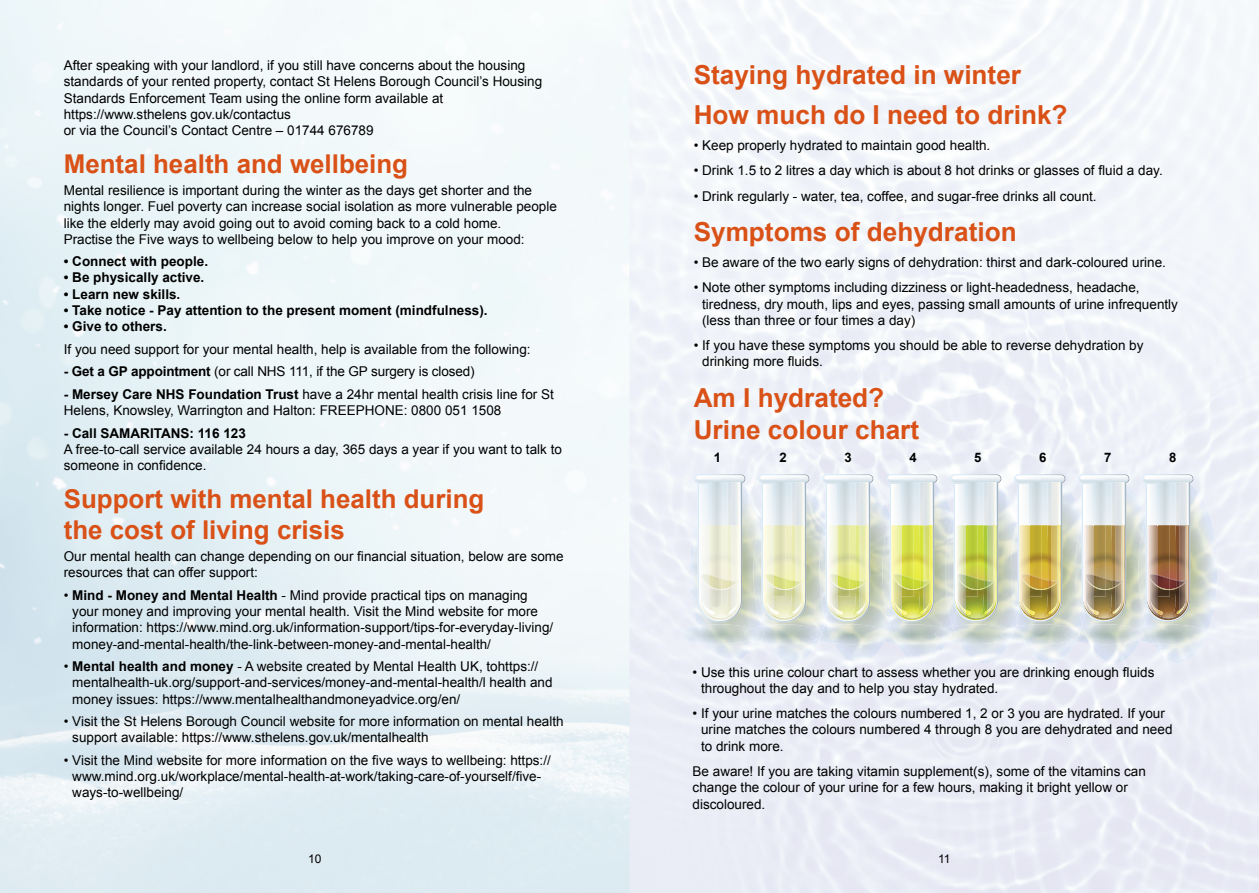
<style>
.page{position:relative;width:1259px;height:893px;background:#fff}
.page>*{position:absolute;margin:0;border:0;box-sizing:border-box;transform-origin:0 0}
.t1{font:700 26.25px/40.7px "Arial";color:#d95117}
.t2{font:700 25.95px/31px "Arial";color:#d95117}
.t3{font:13.5px/16.2px "Arial";color:#000}
.t4{font:700 13.5px "Arial";color:#000}
.t5{font:700 13.05px "Arial";color:#000}
.t6{font:12px "Arial";color:#000}
.s1{font-weight:700}
</style>
<div class="page">
<img style="left:745px;top:475px;width:465px;height:8px">
<img style="left:690px;top:483px;width:263px;height:180px">
<img style="left:680px;top:626px;width:17px;height:17px">
<img style="left:697px;top:624px;width:54px;height:20px">
<img style="left:753px;top:517px;width:11px;height:109px">
<img style="left:755px;top:641px;width:6px;height:2px">
<img style="left:751px;top:626px;width:10px;height:15px">
<img style="left:744px;top:628px;width:14px;height:12px">
<img style="left:761px;top:624px;width:55px;height:20px">
<img style="left:819px;top:521px;width:3px;height:100px">
<img style="left:818px;top:626px;width:9px;height:17px">
<img style="left:816px;top:626px;width:8px;height:14px">
<svg style="left:810px;top:629px;width:12px;height:11px"></svg>
<img style="left:827px;top:624px;width:53px;height:20px">
<img style="left:882px;top:517px;width:4px;height:109px">
<img style="left:884px;top:641px;width:6px;height:2px">
<img style="left:880px;top:626px;width:10px;height:15px">
<img style="left:872px;top:628px;width:16px;height:12px">
<img style="left:890px;top:624px;width:53px;height:20px">
<img style="left:953px;top:640px;width:64px;height:23px">
<img style="left:945px;top:516px;width:4px;height:110px">
<img style="left:947px;top:641px;width:6px;height:2px">
<img style="left:943px;top:626px;width:10px;height:15px">
<img style="left:935px;top:628px;width:14px;height:12px">
<img style="left:953px;top:640px;width:54px;height:4px">
<img style="left:1017px;top:483px;width:200px;height:180px">
<img style="left:1010px;top:640px;width:8px;height:3px">
<img style="left:1018px;top:624px;width:54px;height:20px">
<img style="left:1075px;top:520px;width:10px;height:105px">
<img style="left:1076px;top:641px;width:6px;height:2px">
<img style="left:1072px;top:626px;width:10px;height:15px">
<img style="left:1065px;top:628px;width:14px;height:12px">
<img style="left:1082px;top:624px;width:54px;height:20px">
<img style="left:1138px;top:518px;width:11px;height:108px">
<img style="left:1140px;top:641px;width:6px;height:2px">
<img style="left:1136px;top:626px;width:10px;height:15px">
<img style="left:1129px;top:628px;width:14px;height:12px">
<img style="left:1146px;top:624px;width:61px;height:20px">
<svg style="left:694px;top:474px;width:51px;height:148px"></svg>
<svg style="left:758px;top:474px;width:51px;height:148px;background:#e4e8d5"></svg>
<svg style="left:822px;top:474px;width:51px;height:148px;background:#e1e6c9"></svg>
<svg style="left:886px;top:474px;width:51px;height:153px;background:#dbe1a9"></svg>
<img style="left:949px;top:474px;width:116px;height:166px">
<svg style="left:1078px;top:474px;width:51px;height:148px;background:#cac4af"></svg>
<img style="left:1142px;top:474px;width:51px;height:148px">
<p class="t3" style="left:64px;top:58px;width:480px">After speaking with your landlord, if you still have concerns about the housing standards of your rented property, contact St Helens Borough Council’s Housing Standards Enforcement Team using the online form available at https://www.sthelens gov.uk/contactus<br>or via the Council’s Contact Centre – 01744 676789</p>
<h2 class="t2" style="left:64px;top:149px;width:346px">Mental health and wellbeing</h2>
<p class="t3" style="left:64px;top:182px;width:494px">Mental resilience is important during the winter as the days get shorter and the nights longer. Fuel poverty can increase social isolation as more vulnerable people like the elderly may avoid going out to avoid coming back to a cold home.<br>Practise the Five ways to wellbeing below to help you improve on your mood:</p>
<p class="t4" style="left:64px;top:253px;width:146px">• Connect with people.</p>
<p class="t4" style="left:64px;top:269px;width:142px">• Be physically active.</p>
<p class="t4" style="left:64px;top:285px;width:118px">• Learn new skills.</p>
<p class="t4" style="left:64px;top:301px;width:425px">• Take notice - Pay attention to the present moment (mindfulness).</p>
<p class="t4" style="left:64px;top:317px;width:105px">• Give to others.</p>
<p class="t3" style="left:64px;top:341px;width:468px">If you need support for your mental health, help is available from the following:</p>
<p class="t3" style="left:64px;top:364px;width:412px"><span class="s1">- Get a GP appointment</span> (or call NHS 111, if the GP surgery is closed)</p>
<p class="t3" style="left:64px;top:386px;width:491px"><span class="s1">- Mersey Care NHS Foundation Trust</span> have a 24hr mental health crisis line for St<br>Helens, Knowsley, Warrington and Halton: FREEPHONE: 0800 051 1508</p>
<p class="t4" style="left:64px;top:424px;width:184px">- Call SAMARITANS: 116 123</p>
<p class="t3" style="left:64px;top:441px;width:500px">A free-to-call service available 24 hours a day, 365 days a year if you want to talk to someone in confidence.</p>
<h2 class="t2" style="left:64px;top:484px;width:422px">Support with mental health during the cost of living crisis</h2>
<p class="t3" style="left:64px;top:548px;width:501px">Our mental health can change depending on our financial situation, below are some resources that can offer support:</p>
<p class="t3" style="left:72px;top:587px;width:482px;text-indent:-8px">• <span class="s1">Mind - Money and Mental Health</span> - Mind provide practical tips on managing your money and improving your mental health. Visit the Mind website for more information: https://www.mind.org.uk/information-support/tips-for-everyday-living/ money-and-mental-health/the-link-between-money-and-mental-health/</p>
<p class="t3" style="left:72px;top:658px;width:482px;text-indent:-8px">• <span class="s1">Mental health and money</span> - A website created by Mental Health UK, tohttps:// mentalhealth-uk.org/support-and-services/money-and-mental-health/l health and money issues: https://www.mentalhealthandmoneyadvice.org/en/</p>
<p class="t3" style="left:72px;top:713px;width:493px;text-indent:-8px">• Visit the St Helens Borough Council website for more information on mental health support available: https://www.sthelens.gov.uk/mentalhealth</p>
<p class="t3" style="left:72px;top:752px;width:480px;text-indent:-8px">• Visit the Mind website for more information on the five ways to wellbeing: https:// www.mind.org.uk/workplace/mental-health-at-work/taking-care-of-yourself/five&shy;ways-to-wellbeing/</p>
<h1 class="t1" style="left:693px;top:55px;width:375px">Staying hydrated in winter<br>How much do I need to drink?</h1>
<p class="t3" style="left:693px;top:137px;width:298px">• Keep properly hydrated to maintain good health.</p>
<p class="t3" style="left:693px;top:163px;width:470px">• Drink 1.5 to 2 litres a day which is about 8 hot drinks or glasses of fluid a day.</p>
<p class="t3" style="left:693px;top:188px;width:404px">• Drink regularly - water, tea, coffee, and sugar-free drinks all count.</p>
<h1 class="t1" style="left:693px;top:213px;width:324px">Symptoms of dehydration</h1>
<p class="t3" style="left:693px;top:254px;width:474px">• Be aware of the two early signs of dehydration: thirst and dark-coloured urine.</p>
<p class="t3" style="left:702px;top:280px;width:477px;text-indent:-8px">• Note other symptoms including dizziness or light-headedness, headache, tiredness, dry mouth, lips and eyes, passing small amounts of urine infrequently (less than three or four times a day)</p>
<p class="t3" style="left:702px;top:338px;width:443px;text-indent:-8px">• If you have these symptoms you should be able to reverse dehydration by drinking more fluids.</p>
<h1 class="t1" style="left:693px;top:383px;width:227px;line-height:31.3px">Am I hydrated?<br>Urine colour chart</h1>
<p class="t5" style="left:713px;top:449px;width:9px">1</p>
<p class="t5" style="left:779px;top:449px;width:9px">2</p>
<p class="t5" style="left:844px;top:449px;width:9px">3</p>
<p class="t5" style="left:909px;top:449px;width:9px">4</p>
<p class="t5" style="left:974px;top:449px;width:9px">5</p>
<p class="t5" style="left:1039px;top:449px;width:9px">6</p>
<p class="t5" style="left:1104px;top:449px;width:9px">7</p>
<p class="t5" style="left:1169px;top:449px;width:9px">8</p>
<p class="t3" style="left:701px;top:664px;width:455px;text-indent:-8px">• Use this urine colour chart to assess whether you are drinking enough fluids throughout the day and to help you stay hydrated.</p>
<p class="t3" style="left:701px;top:705px;width:473px;text-indent:-8px">• If your urine matches the colours numbered 1, 2 or 3 you are hydrated. If your urine matches the colours numbered 4 through 8 you are dehydrated and need to drink more.</p>
<p class="t3" style="left:692px;top:763px;width:455px">Be aware! If you are taking vitamin supplement(s), some of the vitamins can change the colour of your urine for a few hours, making it bright yellow or discoloured.</p>
<p class="t6" style="left:308px;top:851px;width:15px">10</p>
<p class="t6" style="left:938px;top:851px;width:14px">11</p>
</div>
